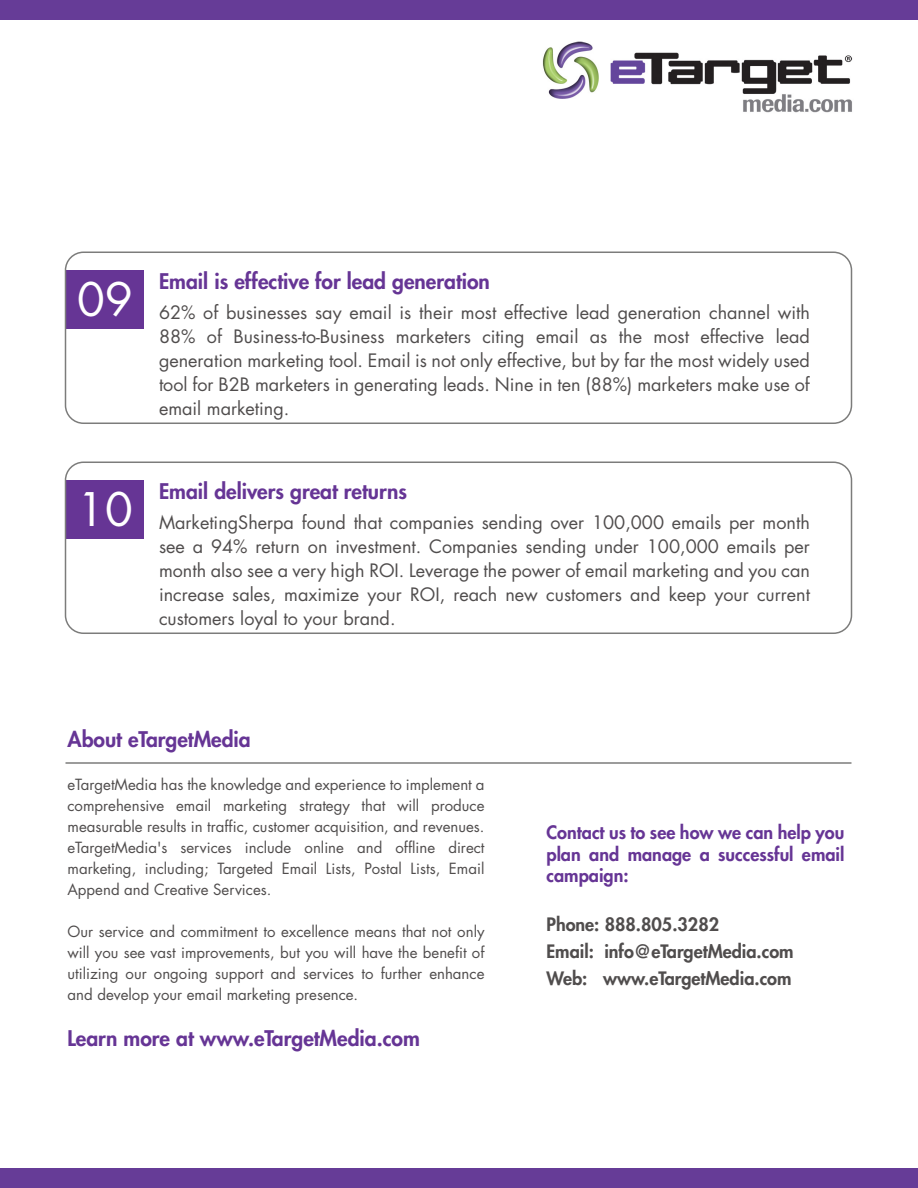
<style>
.page{position:relative;width:918px;height:1188px;background:#fff}
.page>*{position:absolute;margin:0;border:0;box-sizing:border-box;transform-origin:0 0}
.t1{font:45px "Futura";color:#fff}
.t2{font:800 21px "Futura";color:#663595}
.t3{font:18px/24px "Futura";color:#504d4d;text-align:justify}
.t4{font:800 18px/27px "Futura";color:#504d4d}
.t5{font:800 18px/21.6px "Futura";color:#663595;text-align:justify}
.t6{font:15px/21px "Futura";color:#504d4d;text-align:justify}
</style>
<div class="page">
<div style="left:0;top:0;width:918px;height:20px;background:#663c97"></div>
<div style="left:0;top:1168px;width:918px;height:20px;background:#663c97"></div>
<img style="left:542px;top:41px;width:311px;height:72px">
<div style="left:66px;top:270px;width:78px;height:59px;background:#663595"></div>
<div style="left:65px;top:252px;width:787px;height:172px;border:2px solid #7c7c7b;border-radius:18px"></div>
<div style="left:66px;top:480px;width:78px;height:59px;background:#663595"></div>
<div style="left:65px;top:462px;width:787px;height:172px;border:2px solid #7c7c7b;border-radius:18px"></div>
<hr style="left:65px;top:762px;width:786px;height:2px;background:#7c7c7b">
<h1 class="t1" style="left:77px;top:271px;width:57px">09</h1>
<h1 class="t1" style="left:77px;top:481px;width:57px">10</h1>
<p class="t2" style="left:159px;top:268px;width:332px">Email is effective for lead generation</p>
<p class="t3" style="left:159px;top:300px;width:653px">62% of businesses say email is their most effective lead generation channel with 88% of Business-to-Business marketers citing email as the most effective lead generation marketing tool. Email is not only effective, but by far the most widely used tool for B2B marketers in generating leads. Nine in ten (88%) marketers make use of email marketing.</p>
<p class="t2" style="left:159px;top:478px;width:249px">Email delivers great returns</p>
<p class="t3" style="left:159px;top:510px;width:653px">MarketingSherpa found that companies sending over 100,000 emails per month see a 94% return on investment. Companies sending under 100,000 emails per month also see a very high ROI. Leverage the power of email marketing and you can increase sales, maximize your ROI, reach new customers and keep your current customers loyal to your brand.</p>
<p class="t2" style="left:68px;top:726px;width:185px">About eTargetMedia</p>
<p class="t6" style="left:68px;top:774px;width:419px">eTargetMedia has the knowledge and experience to implement a comprehensive email marketing strategy that will produce measurable results in traffic, customer acquisition, and revenues. eTargetMedia's services include online and offline direct marketing, including; Targeted Email Lists, Postal Lists, Email Append and Creative Services.</p>
<p class="t6" style="left:68px;top:921px;width:419px">Our service and commitment to excellence means that not only will you see vast improvements, but you will have the benefit of utilizing our ongoing support and services to further enhance and develop your email marketing presence.</p>
<p class="t2" style="left:68px;top:1025px;width:354px">Learn more at www.eTargetMedia.com</p>
<p class="t5" style="left:546px;top:822px;width:299px">Contact us to see how we can help you plan and manage a successful email campaign:</p>
<p class="t4" style="left:546px;top:911px;width:249px">Phone: 888.805.3282<br>Email: info@eTargetMedia.com<br>Web: www.eTargetMedia.com</p>
</div>
